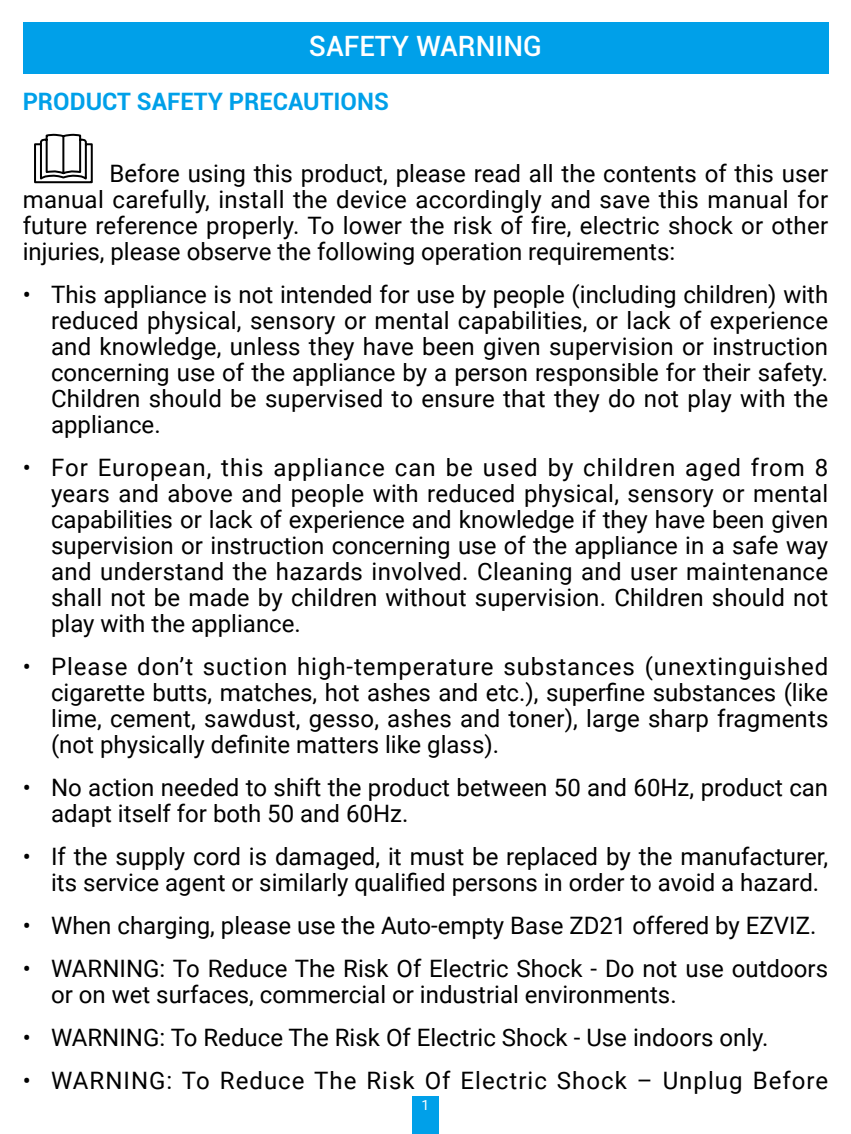
<style>
.page{position:relative;width:851px;height:1134px;background:#fff}
.page>*{position:absolute;margin:0;border:0;box-sizing:border-box;transform-origin:0 0}
.t1{font:500 28px "Roboto";color:#fff}
.t2{font:24px/26px "Roboto";color:#000;text-align:justify}
.t3{font:24px "Roboto";letter-spacing:.045em;color:#000}
.t4{font:700 24px "Roboto";color:#00a0e9}
.t5{font:14px "Roboto";color:#fff}
</style>
<div class="page">
<div style="left:412px;top:1096px;width:27px;height:38px;background:#00a0e9"></div>
<div style="left:23px;top:23px;width:805px;height:51px;background:#00a0e9"></div>
<svg style="left:34px;top:133px;width:59px;height:51px"></svg>
<p class="t1" style="left:309px;top:27px;width:235px">SAFETY WARNING</p>
<p class="t4" style="left:23px;top:85px;width:368px">PRODUCT SAFETY PRECAUTIONS</p>
<p class="t2" style="left:23px;top:160px;width:807px;text-indent:87px">Before using this product, please read all the contents of this user manual carefully, install the device accordingly and save this manual for future reference properly. To lower the risk of fire, electric shock or other injuries, please observe the following operation requirements:</p>
<p class="t2" style="left:51px;top:281px;width:778px;text-indent:-28px">• This appliance is not intended for use by people (including children) with reduced physical, sensory or mental capabilities, or lack of experience and knowledge, unless they have been given supervision or instruction concerning use of the appliance by a person responsible for their safety.<br>Children should be supervised to ensure that they do not play with the appliance.</p>
<p class="t2" style="left:51px;top:454px;width:778px;text-indent:-28px">• For European, this appliance can be used by children aged from 8 years and above and people with reduced physical, sensory or mental capabilities or lack of experience and knowledge if they have been given supervision or instruction concerning use of the appliance in a safe way and understand the hazards involved. Cleaning and user maintenance shall not be made by children without supervision. Children should not play with the appliance.</p>
<p class="t2" style="left:51px;top:653px;width:778px;text-indent:-28px">• Please don’t suction high-temperature substances (unextinguished cigarette butts, matches, hot ashes and etc.), superfine substances (like lime, cement, sawdust, gesso, ashes and toner), large sharp fragments (not physically definite matters like glass).</p>
<p class="t2" style="left:51px;top:774px;width:778px;text-indent:-28px">• No action needed to shift the product between 50 and 60Hz, product can adapt itself for both 50 and 60Hz.</p>
<p class="t2" style="left:51px;top:843px;width:778px;text-indent:-28px">• If the supply cord is damaged, it must be replaced by the manufacturer, its service agent or similarly qualified persons in order to avoid a hazard.</p>
<p class="t2" style="left:23px;top:912px;width:795px">• When charging, please use the Auto-empty Base ZD21 offered by EZVIZ.</p>
<p class="t2" style="left:51px;top:955px;width:778px;text-indent:-28px">• WARNING: To Reduce The Risk Of Electric Shock - Do not use outdoors or on wet surfaces, commercial or industrial environments.</p>
<p class="t2" style="left:23px;top:1024px;width:747px">• WARNING: To Reduce The Risk Of Electric Shock - Use indoors only.</p>
<p class="t3" style="left:23px;top:1064px;width:806px">• WARNING: To Reduce The Risk Of Electric Shock – Unplug Before</p>
<p class="t5" style="left:421px;top:1095px;width:9px">1</p>
</div>
